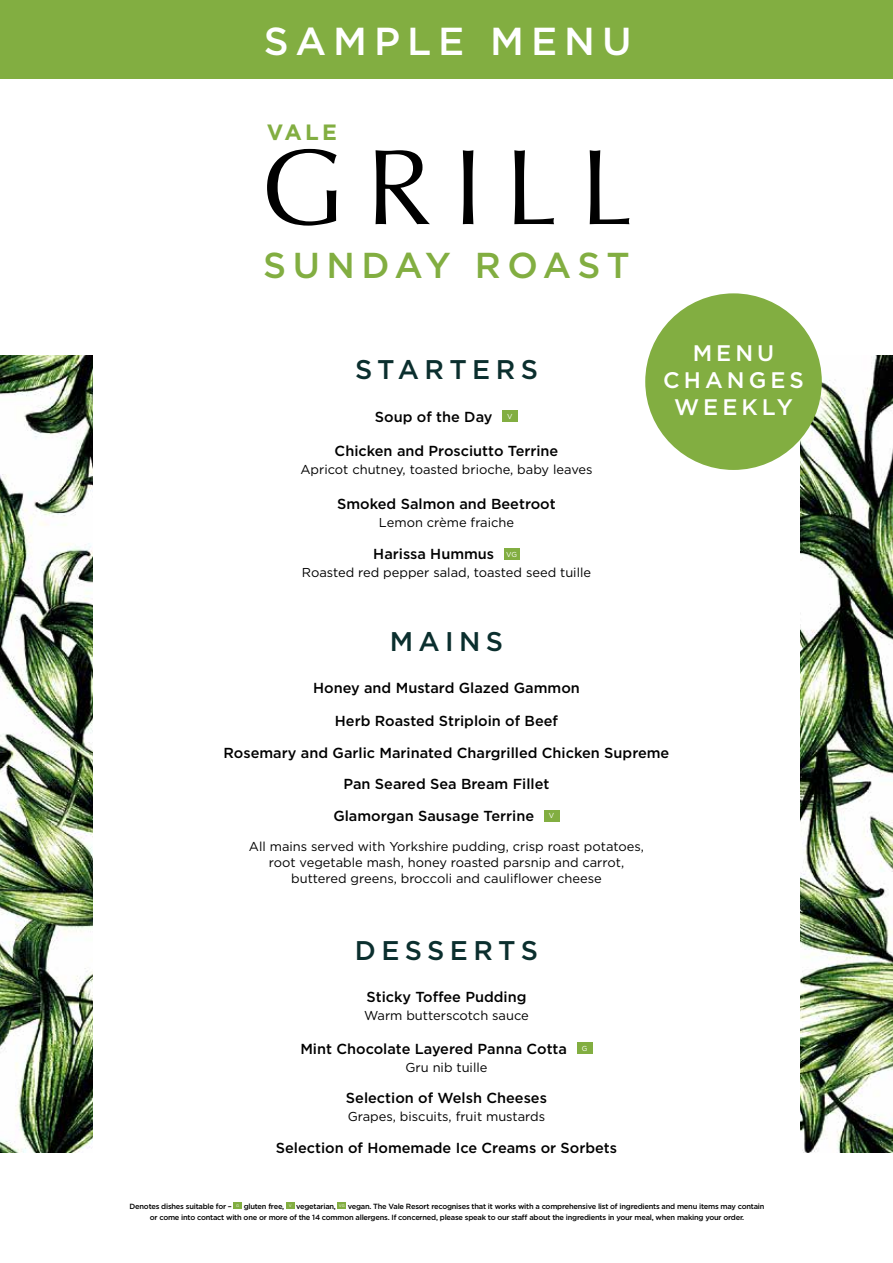
<style>
.page{position:relative;width:893px;height:1263px;background:#fff}
.page>*{position:absolute;margin:0;border:0;box-sizing:border-box;transform-origin:0 0}
.t1{font:500 39px "Gotham";letter-spacing:.18em;color:#fff}
.t2{font:500 36px "Gotham";letter-spacing:.17em;color:#82ae41}
.t3{font:500 27px "Gotham";letter-spacing:.2em;color:#0b2f2e}
.t4{font:500 22.5px/27px "Gotham";letter-spacing:.18em;color:#fff;text-align:center}
.t5{font:700 22.05px "Gotham";color:#82ae41}
.t6{font:500 14.55px/31.5px "Gotham";color:#000;text-align:center}
.t7{font:12.9px/15.8px "Gotham";color:#000;text-align:center}
.t8{font:500 7.5px/10.8px "Gotham";letter-spacing:-.03em;color:#000;text-align:center}
</style>
<div class="page">
<img style="left:0;top:355px;width:893px;height:797px">
<div style="left:93px;top:0;width:707px;height:1263px;background:#fff"></div>
<div style="left:503px;top:411px;width:15px;height:11px;background:#82ae41"></div>
<div style="left:504px;top:548px;width:16px;height:12px;background:#82ae41"></div>
<div style="left:544px;top:810px;width:16px;height:11px;background:#82ae41"></div>
<div style="left:577px;top:1043px;width:16px;height:11px;background:#82ae41"></div>
<svg style="left:267px;top:149px;width:70px;height:77px"></svg>
<svg style="left:376px;top:150px;width:54px;height:74px"></svg>
<svg style="left:463px;top:150px;width:10px;height:74px"></svg>
<svg style="left:514px;top:150px;width:40px;height:74px"></svg>
<svg style="left:590px;top:150px;width:39px;height:74px"></svg>
<div style="left:234px;top:1202px;width:8px;height:7px;background:#82ae41"></div>
<div style="left:286px;top:1202px;width:8px;height:7px;background:#82ae41"></div>
<div style="left:338px;top:1202px;width:8px;height:7px;background:#82ae41"></div>
<div style="left:0;top:0;width:893px;height:79px;background:#82ae41"></div>
<div style="left:645px;top:293px;width:177px;height:177px;background:#82ae41;border-radius:50%"></div>
<h1 class="t1" style="left:264px;top:16px;width:369px">SAMPLE MENU</h1>
<h3 class="t5" style="left:267px;top:118px;width:72px">VALE</h3>
<h2 class="t2" style="left:263px;top:242px;width:368px">SUNDAY ROAST</h2>
<h3 class="t3" style="left:355px;top:352px;width:184px">STARTERS</h3>
<p class="t6" style="left:375px;top:400px;width:139px">Soup of the Day <sup>V</sup></p>
<p class="t6" style="left:335px;top:435px;width:225px">Chicken and Prosciutto Terrine</p>
<p class="t7" style="left:300px;top:462px;width:294px">Apricot chutney, toasted brioche, baby leaves</p>
<p class="t6" style="left:337px;top:488px;width:220px">Smoked Salmon and Beetroot</p>
<p class="t7" style="left:379px;top:514px;width:137px">Lemon crème fraiche</p>
<p class="t6" style="left:373px;top:538px;width:145px">Harissa Hummus <sup>VG</sup></p>
<p class="t7" style="left:302px;top:564px;width:291px">Roasted red pepper salad, toasted seed tuille</p>
<h3 class="t4" style="left:663px;top:340px;width:142px">MENU<br>CHANGES<br>WEEKLY</h3>
<h3 class="t3" style="left:390px;top:623px;width:115px">MAINS</h3>
<p class="t6" style="left:313px;top:672px;width:268px">Honey and Mustard Glazed Gammon</p>
<p class="t6" style="left:224px;top:705px;width:447px">Herb Roasted Striploin of Beef<br>Rosemary and Garlic Marinated Chargrilled Chicken Supreme Pan Seared Sea Bream Fillet<br>Glamorgan Sausage Terrine <sup>V</sup></p>
<p class="t7" style="left:249px;top:838px;width:397px">All mains served with Yorkshire pudding, crisp roast potatoes, root vegetable mash, honey roasted parsnip and carrot, buttered greens, broccoli and cauliflower cheese</p>
<h3 class="t3" style="left:355px;top:933px;width:185px">DESSERTS</h3>
<p class="t6" style="left:367px;top:981px;width:161px">Sticky Toffee Pudding</p>
<p class="t7" style="left:364px;top:1008px;width:166px">Warm butterscotch sauce</p>
<p class="t6" style="left:300px;top:1032px;width:288px">Mint Chocolate Layered Panna Cotta <sup>G</sup></p>
<p class="t7" style="left:405px;top:1059px;width:83px">Gru nib tuille</p>
<p class="t6" style="left:346px;top:1082px;width:203px">Selection of Welsh Cheeses</p>
<p class="t7" style="left:348px;top:1108px;width:199px">Grapes, biscuits, fruit mustards</p>
<p class="t6" style="left:276px;top:1132px;width:343px">Selection of Homemade Ice Creams or Sorbets</p>
<p class="t8" style="left:130px;top:1201px;width:636px">Denotes dishes suitable for – <sup>G</sup> gluten free, <sup>V</sup> vegetarian, <sup>VG</sup> vegan. The Vale Resort recognises that it works with a comprehensive list of ingredients and menu items may contain or come into contact with one or more of the 14 common allergens. If concerned, please speak to our staff about the ingredients in your meal, when making your order.</p>
</div>
